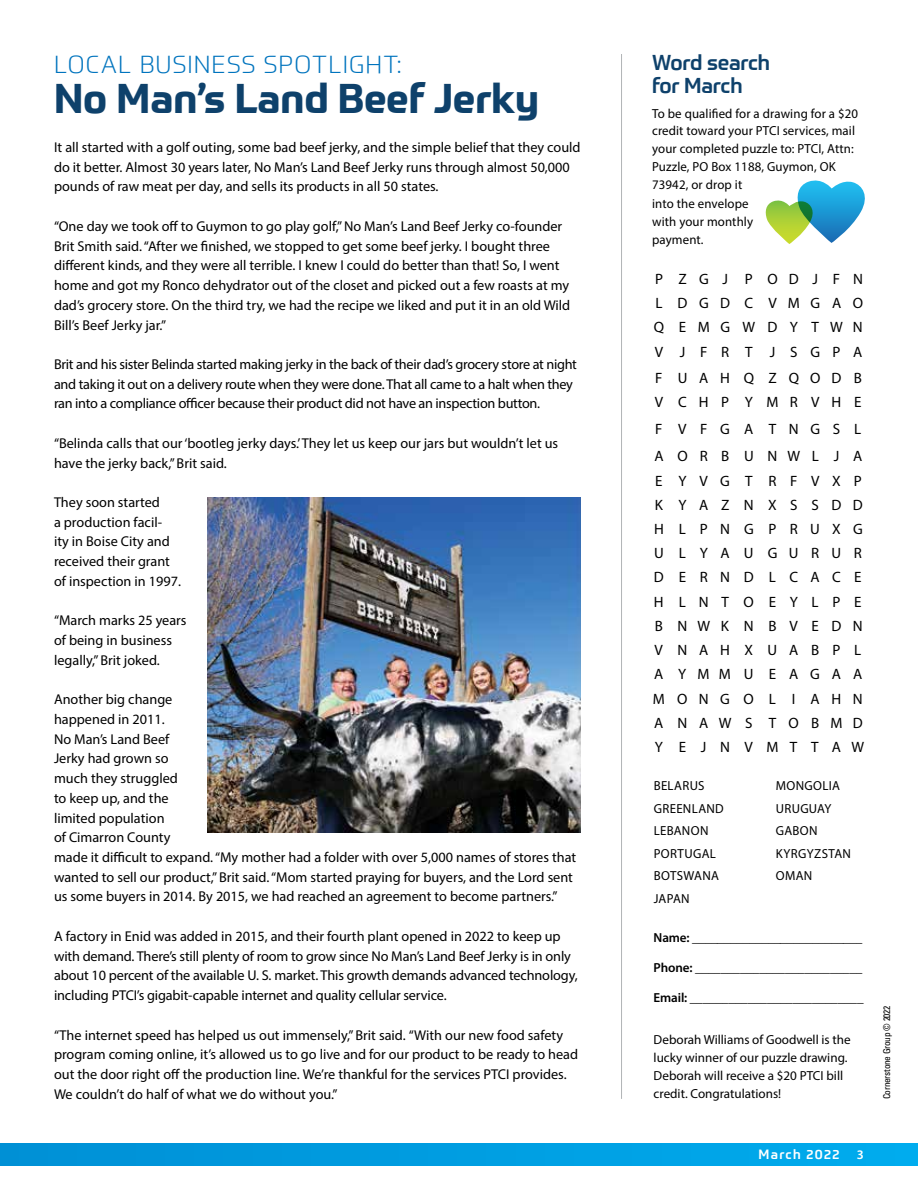
<style>
.page{position:relative;width:918px;height:1188px;background:#fff}
.page>*{position:absolute;margin:0;border:0;box-sizing:border-box;transform-origin:0 0}
.t1{font:700 40.5px "Prometo";color:#0e416b}
.t2{font:300 24px "Prometo";letter-spacing:.05em;color:#0074be}
.t3{font:500 21px/22.5px "Prometo";letter-spacing:-.01em;color:#0e416b}
.t4{font:15px/24.2px "Myriad Pro";letter-spacing:.85em;color:#000;text-align:justify}
.t5{font:14.25px/19.6px "Myriad Pro";color:#000}
.t6{font:14.25px/19.6px "Myriad Pro";letter-spacing:-.02em;color:#000}
.t7{font:13.2px/18px "Myriad Pro";letter-spacing:.01em;color:#000}
.t8{font:500 13.2px "Prometo";letter-spacing:.1em;color:#fff}
.t9{font:600 13.2px "Myriad Pro";color:#fff}
.t10{font:condensed 9.3px "Univers LT Std";letter-spacing:-.03em;color:#000}
.s1{font-weight:600}
</style>
<div class="page">
<div style="left:0;top:1144px;width:918px;height:21px;background:linear-gradient(to right,#0090d5,#00aced)"></div>
<hr style="left:621px;top:54px;width:1px;height:1045px;background:#b1b4b6">
<img style="left:207px;top:498px;width:374px;height:335px">
<svg style="left:765px;top:180px;width:100px;height:64px"></svg>
<h2 class="t2" style="left:54px;top:50px;width:349px">LOCAL BUSINESS SPOTLIGHT:</h2>
<h1 class="t1" style="left:54px;top:73px;width:486px">No Man’s Land Beef Jerky</h1>
<p class="t5" style="left:54px;top:137px;width:528px">It all started with a golf outing, some bad beef jerky, and the simple belief that they could do it better. Almost 30 years later, No Man’s Land Beef Jerky runs through almost 50,000 pounds of raw meat per day, and sells its products in all 50 states.</p>
<p class="t5" style="left:54px;top:216px;width:518px">“One day we took off to Guymon to go play golf,” No Man’s Land Beef Jerky co-founder Brit Smith said. “After we finished, we stopped to get some beef jerky. I bought three different kinds, and they were all terrible. I knew I could do better than that! So, I went home and got my Ronco dehydrator out of the closet and picked out a few roasts at my dad’s grocery store. On the third try, we had the recipe we liked and put it in an old Wild Bill’s Beef Jerky jar.”</p>
<p class="t6" style="left:54px;top:354px;width:525px">Brit and his sister Belinda started making jerky in the back of their dad’s grocery store at night and taking it out on a delivery route when they were done. That all came to a halt when they ran into a compliance officer because their product did not have an inspection button.</p>
<p class="t5" style="left:54px;top:433px;width:506px">“Belinda calls that our ‘bootleg jerky days.’ They let us keep our jars but wouldn’t let us have the jerky back,” Brit said.</p>
<p class="t5" style="left:54px;top:492px;width:128px">They soon started<br>a production facil-<br>ity in Boise City and received their grant of inspection in 1997.</p>
<p class="t5" style="left:54px;top:611px;width:134px">“March marks 25 years of being in business legally,” Brit joked.</p>
<p class="t5" style="left:54px;top:689px;width:524px">Another big change<br>happened in 2011.<br>No Man’s Land Beef<br>Jerky had grown so<br>much they struggled<br>to keep up, and the<br>limited population<br>of Cimarron County<br>made it difficult to expand. “My mother had a folder with over 5,000 names of stores that wanted to sell our product,” Brit said. “Mom started praying for buyers, and the Lord sent us some buyers in 2014. By 2015, we had reached an agreement to become partners.”</p>
<p class="t5" style="left:54px;top:926px;width:525px">A factory in Enid was added in 2015, and their fourth plant opened in 2022 to keep up with demand. There’s still plenty of room to grow since No Man’s Land Beef Jerky is in only about 10 percent of the available U. S. market. This growth demands advanced technology, including PTCI’s gigabit-capable internet and quality cellular service.</p>
<p class="t5" style="left:54px;top:1025px;width:526px">“The internet speed has helped us out immensely,” Brit said. “With our new food safety program coming online, it’s allowed us to go live and for our product to be ready to head out the door right off the production line. We’re thankful for the services PTCI provides.<br>We couldn’t do half of what we do without you.”</p>
<h3 class="t3" style="left:652px;top:51px;width:119px">Word search for March</h3>
<p class="t7" style="left:652px;top:104px;width:208px">To be qualified for a drawing for a $20 credit toward your PTCI services, mail your completed puzzle to: PTCI, Attn:<br>Puzzle, PO Box 1188, Guymon, OK<br>73942, or drop it<br>into the envelope<br>with your monthly<br>payment.</p>
<p class="t4" style="left:654px;top:266px;width:211px;line-height:24.9px">P ZGJ PODJFN L DGD C VMGAO Q EMGWDYTWN V JFRT JSGPA F UAHQ ZQODB</p>
<p class="t4" style="left:654px;top:389px;width:210px;line-height:27px">V CHP YMRVHE F VFGA TNGSL AORBUNWLJA</p>
<p class="t4" style="left:653px;top:468px;width:213px;text-align:left">E YVGT RFVXP<br>K YAZNXSSDD<br>H LPNGPRUXG<br>U LYAUGURUR<br>DERND LCACE<br>HLNTOEYLPE<br>BNWKNBVEDN<br>VNAHXUABPL<br>A YMMU EAGAA<br>MONGO L I AHN<br>A NAWS TOBMD<br>Y EJNVMTTAW</p>
<p class="t7" style="left:654px;top:774px;width:72px;line-height:22.5px">BELARUS<br>GREENLAND<br>LEBANON<br>PORTUGAL<br>BOTSWANA<br>JAPAN</p>
<p class="t7" style="left:776px;top:774px;width:77px;line-height:22.5px">MONGOLIA<br>URUGUAY<br>GABON<br>KYRGYZSTAN<br>OMAN</p>
<p class="t7" style="left:654px;top:928px;width:210px"><span class="s1">Name:</span> ___________________________</p>
<p class="t7" style="left:654px;top:958px;width:210px"><span class="s1">Phone:</span> __________________________</p>
<p class="t7" style="left:654px;top:988px;width:211px"><span class="s1">Email:</span> ___________________________</p>
<p class="t7" style="left:654px;top:1030px;width:199px">Deborah Williams of Goodwell is the lucky winner of our puzzle drawing.<br>Deborah will receive a $20 PTCI bill credit. Congratulations!</p>
<p class="t10" style="left:881px;top:1099px;width:95px;rotate:-90deg">Cornerstone Group © 2022</p>
<p class="t8" style="left:759px;top:1147px;width:82px">March 2022</p>
<p class="t9" style="left:857px;top:1147px;width:9px">3</p>
</div>
